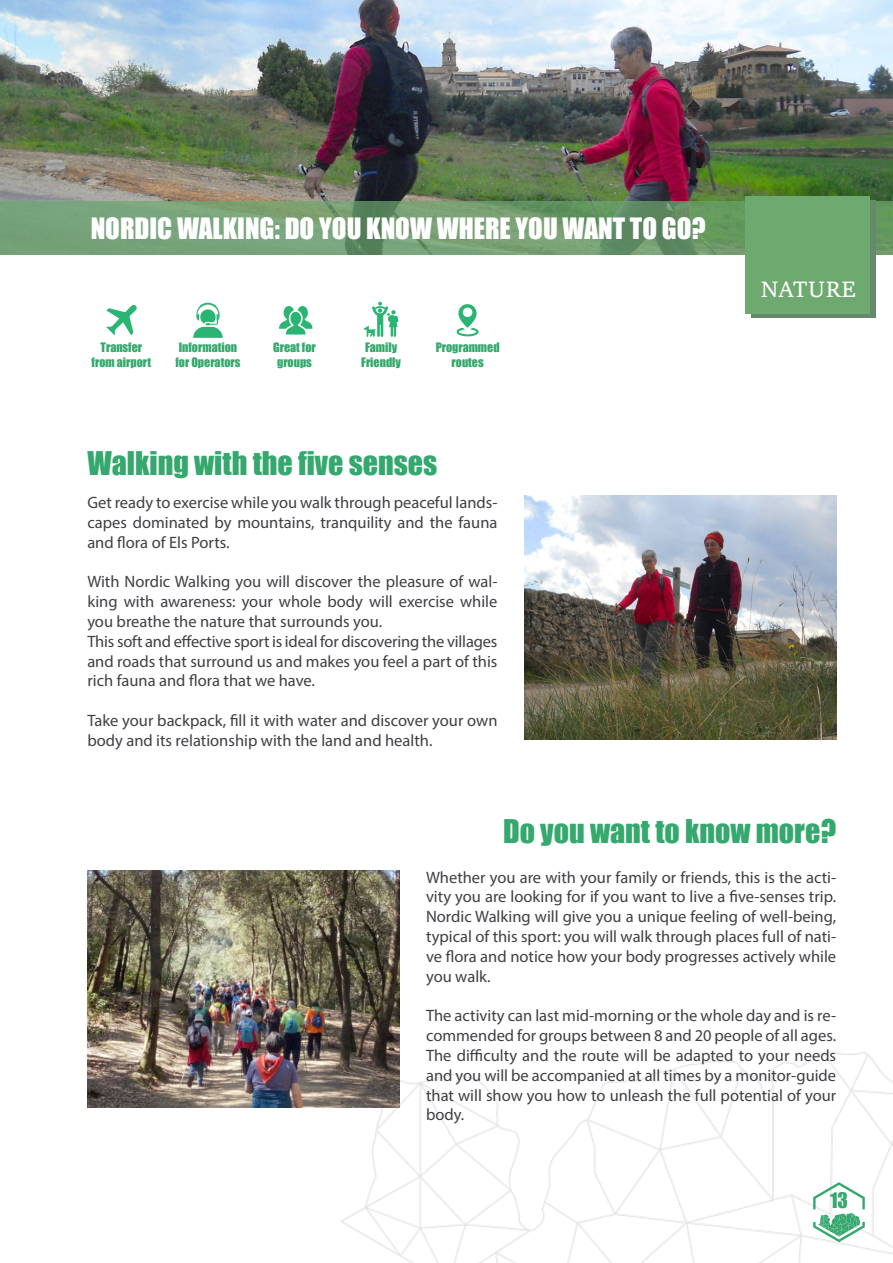
<style>
.page{position:relative;width:893px;height:1263px;background:#fff}
.page>*{position:absolute;margin:0;border:0;box-sizing:border-box;transform-origin:0 0}
.t1{font:30px "Impact";color:#34a86d}
.t2{font:27px "Impact";color:#fff}
.t3{font:24px "Sitka Text";color:#fff}
.t4{font:19.65px "Impact";color:#34a86d}
.t5{font:16.5px/19.8px "Myriad Pro";color:#413e44;text-align:justify}
.t6{font:12px/14.4px "Impact";color:#34a86d;text-align:center}
</style>
<div class="page">
<img style="left:326px;top:1018px;width:567px;height:245px">
<img style="left:0;top:0;width:893px;height:202px">
<img style="left:0;top:202px;width:893px;height:53px">
<img style="left:87px;top:870px;width:312px;height:237px">
<img style="left:524px;top:496px;width:312px;height:244px">
<img style="left:752px;top:200px;width:124px;height:117px">
<div style="left:746px;top:196px;width:124px;height:117px;background:#6eaa6f"></div>
<svg style="left:106px;top:305px;width:31px;height:31px"></svg>
<svg style="left:193px;top:303px;width:30px;height:35px"></svg>
<svg style="left:279px;top:306px;width:33px;height:28px"></svg>
<svg style="left:364px;top:302px;width:34px;height:35px"></svg>
<svg style="left:457px;top:304px;width:22px;height:33px"></svg>
<svg style="left:813px;top:1182px;width:52px;height:60px"></svg>
<p class="t2" style="left:91px;top:207px;width:616px">NORDIC WALKING: DO YOU KNOW WHERE YOU WANT TO GO?</p>
<p class="t6" style="left:100px;top:340px;width:43px">Transfer</p>
<p class="t6" style="left:92px;top:354px;width:61px">from airport</p>
<p class="t6" style="left:179px;top:340px;width:60px">Information</p>
<p class="t6" style="left:175px;top:354px;width:67px">for Operators</p>
<p class="t6" style="left:273px;top:340px;width:44px">Great for groups</p>
<p class="t6" style="left:361px;top:340px;width:41px">Family<br>Friendly</p>
<p class="t6" style="left:436px;top:340px;width:65px">Programmed routes</p>
<p class="t1" style="left:87px;top:440px;width:352px">Walking with the five senses</p>
<p class="t5" style="left:87px;top:492px;width:412px">Get ready to exercise while you walk through peaceful lands&shy;capes dominated by mountains, tranquility and the fauna and flora of Els Ports.</p>
<p class="t5" style="left:87px;top:572px;width:412px">With Nordic Walking you will discover the pleasure of wal&shy;king with awareness: your whole body will exercise while you breathe the nature that surrounds you.</p>
<p class="t5" style="left:87px;top:631px;width:412px">This soft and effective sport is ideal for discovering the villages and roads that surround us and makes you feel a part of this rich fauna and flora that we have.</p>
<p class="t5" style="left:87px;top:710px;width:412px">Take your backpack, fill it with water and discover your own body and its relationship with the land and health.</p>
<p class="t3" style="left:760px;top:271px;width:97px">NATURE</p>
<p class="t1" style="left:503px;top:808px;width:334px">Do you want to know more?</p>
<p class="t5" style="left:426px;top:867px;width:412px">Whether you are with your family or friends, this is the acti&shy;vity you are looking for if you want to live a five-senses trip.<br>Nordic Walking will give you a unique feeling of well-being, typical of this sport: you will walk through places full of nati&shy;ve flora and notice how your body progresses actively while you walk.</p>
<p class="t5" style="left:426px;top:1005px;width:412px">The activity can last mid-morning or the whole day and is re&shy;commended for groups between 8 and 20 people of all ages.<br>The difficulty and the route will be adapted to your needs and you will be accompanied at all times by a monitor-guide that will show you how to unleash the full potential of your body.</p>
<p class="t4" style="left:830px;top:1185px;width:19px">13</p>
</div>
